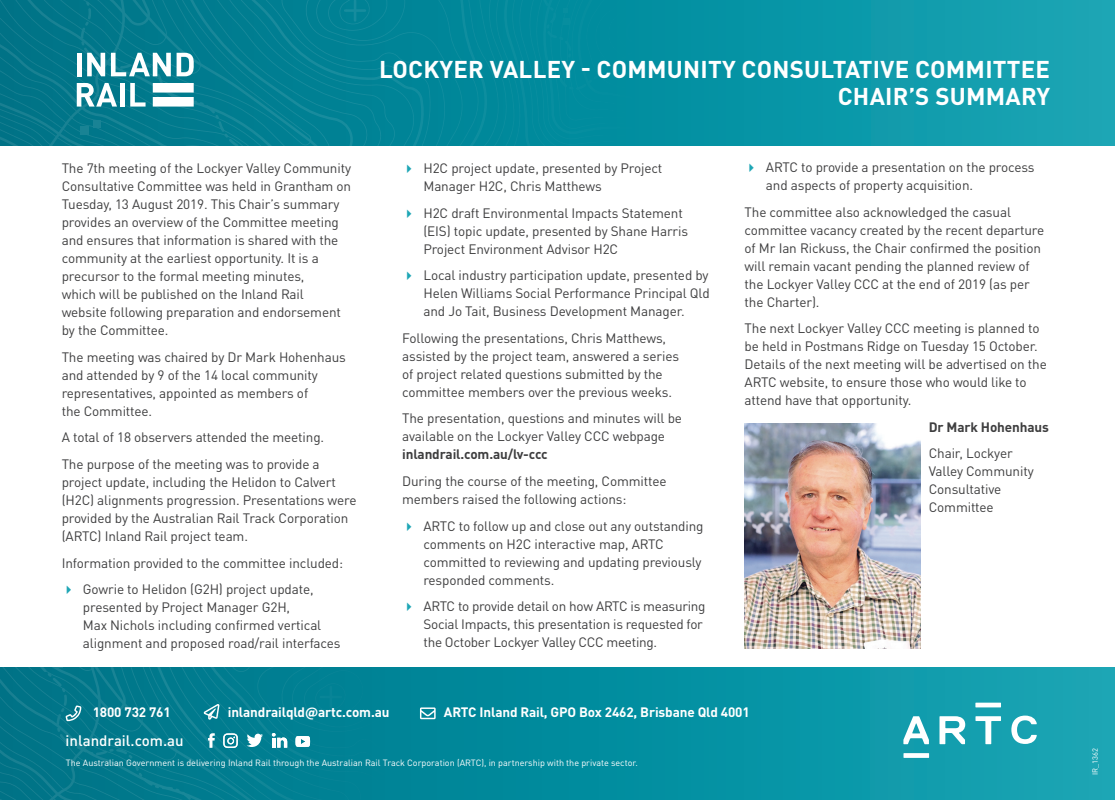
<style>
.page{position:relative;width:1115px;height:800px;background:#fff}
.page>*{position:absolute;margin:0;border:0;box-sizing:border-box;transform-origin:0 0}
.h2_reverse{font:700 24px/27px "DINOT";letter-spacing:.01em;color:#fff;text-align:right}
.t1{font:500 15px "DINOT";color:#fff}
.body{font:13.5px/18px "DINOT";letter-spacing:-.01em;color:#3e3e3f}
.address_and_contact{font:700 13.5px "DINOT";letter-spacing:-.01em;color:#fff}
.body-2{font:700 13.5px "DINOT";letter-spacing:-.01em;color:#3e3e3f}
.t2{font:9px "DINOT";color:#fff}
.h4_reverse{font:7.5px "DINOT";color:#fff}
.s1{font-weight:700}
</style>
<div class="page">
<svg style="left:465px;top:667px;width:649px;height:132px;background:#0a95a6"></svg>
<div style="left:0;top:0;width:1114px;height:146px;background:linear-gradient(to bottom,#0f9bab,#0f9bab)"></div>
<svg style="left:0;top:0;width:674px;height:146px;background:#098598"></svg>
<svg style="left:0;top:667px;width:465px;height:133px;background:#077f92"></svg>
<svg style="left:903px;top:753px;width:25px;height:4px"></svg>
<svg style="left:975px;top:702px;width:25px;height:5px"></svg>
<svg style="left:903px;top:716px;width:25px;height:28px"></svg>
<svg style="left:975px;top:716px;width:25px;height:28px"></svg>
<svg style="left:939px;top:716px;width:25px;height:28px"></svg>
<svg style="left:1011px;top:715px;width:25px;height:28px"></svg>
<img style="left:744px;top:423px;width:175px;height:225px">
<p class="body" style="left:62px;top:158px;width:291px">The 7th meeting of the Lockyer Valley Community Consultative Committee was held in Grantham on Tuesday, 13 August 2019. This Chair’s summary provides an overview of the Committee meeting and ensures that information is shared with the community at the earliest opportunity. It is a precursor to the formal meeting minutes,<br>which will be published on the Inland Rail website following preparation and endorsement by the Committee.</p>
<p class="body" style="left:62px;top:347px;width:285px">The meeting was chaired by Dr Mark Hohenhaus and attended by 9 of the 14 local community representatives, appointed as members of<br>the Committee.</p>
<p class="body" style="left:62px;top:427px;width:264px">A total of 18 observers attended the meeting.</p>
<p class="body" style="left:62px;top:454px;width:296px">The purpose of the meeting was to provide a project update, including the Helidon to Calvert (H2C) alignments progression. Presentations were provided by the Australian Rail Track Corporation (ARTC) Inland Rail project team.</p>
<p class="body" style="left:62px;top:552px;width:283px">Information provided to the committee included:</p>
<p class="body" style="left:83px;top:579px;width:259px">Gowrie to Helidon (G2H) project update, presented by Project Manager G2H,<br>Max Nichols including confirmed vertical alignment and proposed road/rail interfaces</p>
<p class="h2_reverse" style="left:379px;top:53px;width:672px">LOCKYER VALLEY - COMMUNITY CONSULTATIVE COMMITTEE<br>CHAIR’S SUMMARY</p>
<p class="body" style="left:423px;top:158px;width:240px">H2C project update, presented by Project<br>Manager H2C, Chris Matthews</p>
<p class="body" style="left:423px;top:203px;width:266px">H2C draft Environmental Impacts Statement (EIS) topic update, presented by Shane Harris<br>Project Environment Advisor H2C</p>
<p class="body" style="left:423px;top:265px;width:288px;text-align:justify">Local industry participation update, presented by Helen Williams Social Performance Principal Qld and Jo Tait, Business Development Manager.</p>
<p class="body" style="left:402px;top:328px;width:278px">Following the presentations, Chris Matthews, assisted by the project team, answered a series of project related questions submitted by the committee members over the previous weeks.</p>
<p class="body" style="left:402px;top:408px;width:281px">The presentation, questions and minutes will be available on the Lockyer Valley CCC webpage <span class="s1">inlandrail.com.au/lv-ccc</span></p>
<p class="body" style="left:402px;top:471px;width:266px">During the course of the meeting, Committee members raised the following actions:</p>
<p class="body" style="left:423px;top:515px;width:281px">ARTC to follow up and close out any outstanding comments on H2C interactive map, ARTC committed to reviewing and updating previously responded comments.</p>
<p class="body" style="left:423px;top:596px;width:283px">ARTC to provide detail on how ARTC is measuring<br>Social Impacts, this presentation is requested for the October Lockyer Valley CCC meeting.</p>
<p class="body" style="left:765px;top:157px;width:270px">ARTC to provide a presentation on the process and aspects of property acquisition.</p>
<p class="body" style="left:744px;top:201px;width:301px">The committee also acknowledged the casual committee vacancy created by the recent departure of Mr Ian Rickuss, the Chair confirmed the position will remain vacant pending the planned review of the Lockyer Valley CCC at the end of 2019 (as per the Charter).</p>
<p class="body" style="left:744px;top:318px;width:304px">The next Lockyer Valley CCC meeting is planned to be held in Postmans Ridge on Tuesday 15 October.<br>Details of the next meeting will be advertised on the ARTC website, to ensure those who would like to attend have that opportunity.</p>
<p class="body-2" style="left:928px;top:416px;width:121px">Dr Mark Hohenhaus</p>
<p class="body" style="left:928px;top:443px;width:106px">Chair, Lockyer<br>Valley Community<br>Consultative<br>Committee</p>
<p class="address_and_contact" style="left:93px;top:701px;width:80px">1800 732 761</p>
<p class="address_and_contact" style="left:228px;top:701px;width:163px">inlandrailqld@artc.com.au</p>
<p class="address_and_contact" style="left:444px;top:701px;width:307px">ARTC Inland Rail, GPO Box 2462, Brisbane Qld 4001</p>
<p class="t1" style="left:66px;top:729px;width:120px">inlandrail.com.au</p>
<p class="t2" style="left:66px;top:755px;width:573px">The Australian Government is delivering Inland Rail through the Australian Rail Track Corporation (ARTC), in partnership with the private sector.</p>
<p class="h4_reverse" style="left:1088px;top:775px;width:28px;rotate:-90deg">IR_1362</p>
</div>
